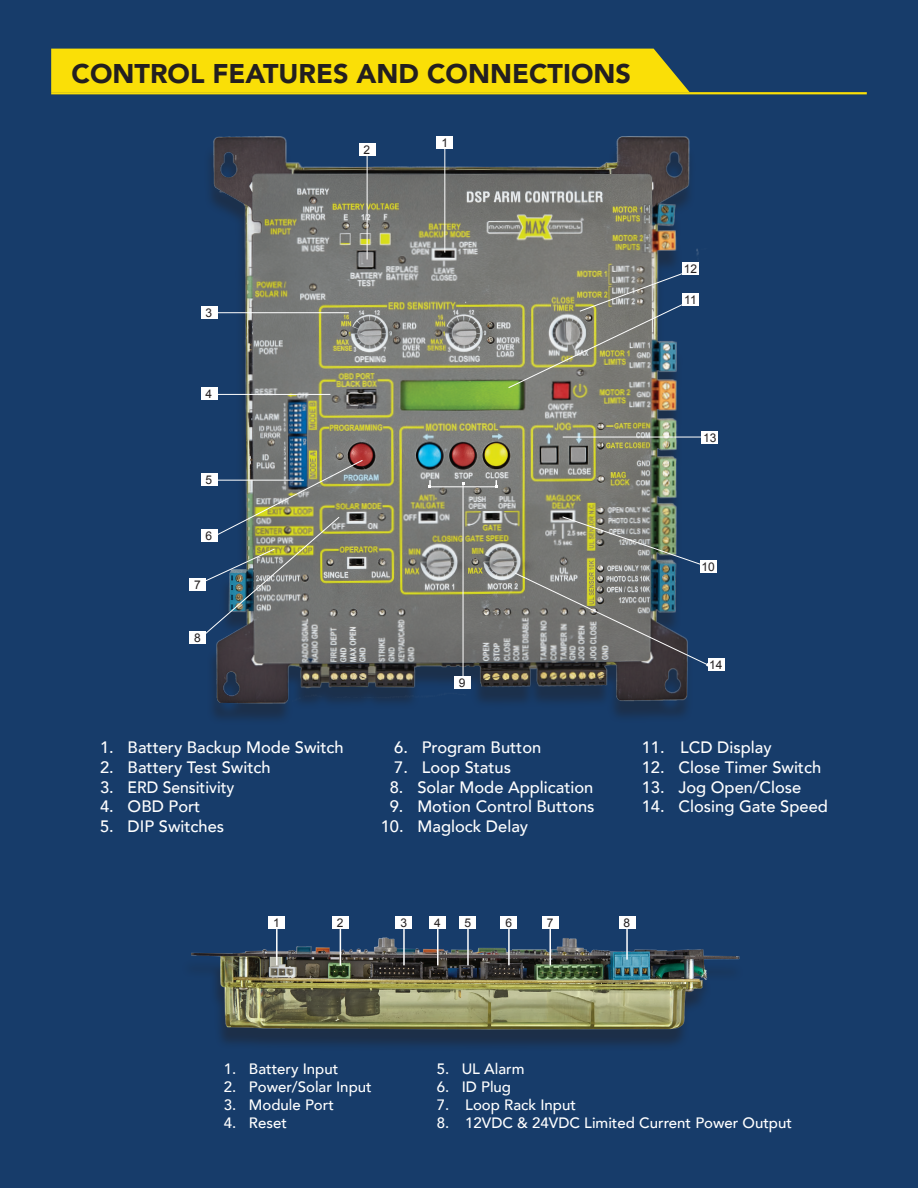
<style>
.page{position:relative;width:918px;height:1188px;background:#173c6a}
.page>*{position:absolute;margin:0;border:0;box-sizing:border-box;transform-origin:0 0}
.t1{font:900 27px "Avenir";color:#231f20}
.t2{font:500 16.5px "Avenir";color:#fff}
.t3{font:500 15px "Avenir";color:#fff}
.t4{font:12px "Arial";color:#231f20}
</style>
<div class="page">
<div style="left:181px;top:944px;width:563px;height:107px;background:#231f20;opacity:.45"></div>
<img style="left:181px;top:933px;width:563px;height:100px">
<div style="left:619px;top:917px;width:16px;height:12px;background:#fff"></div>
<div style="left:542px;top:917px;width:16px;height:12px;background:#fff"></div>
<div style="left:501px;top:917px;width:16px;height:12px;background:#fff"></div>
<div style="left:460px;top:917px;width:16px;height:12px;background:#fff"></div>
<div style="left:396px;top:917px;width:16px;height:12px;background:#fff"></div>
<div style="left:430px;top:917px;width:16px;height:12px;background:#fff"></div>
<div style="left:332px;top:917px;width:17px;height:12px;background:#fff"></div>
<div style="left:269px;top:917px;width:16px;height:12px;background:#fff"></div>
<hr style="left:626px;top:929px;width:2px;height:31px;background:#fff">
<hr style="left:549px;top:929px;width:2px;height:36px;background:#fff">
<hr style="left:508px;top:929px;width:2px;height:36px;background:#fff">
<hr style="left:467px;top:929px;width:2px;height:36px;background:#fff">
<hr style="left:403px;top:929px;width:2px;height:36px;background:#fff">
<hr style="left:437px;top:929px;width:2px;height:36px;background:#fff">
<hr style="left:340px;top:929px;width:1px;height:36px;background:#fff">
<hr style="left:276px;top:929px;width:2px;height:36px;background:#fff">
<div style="left:51px;top:49px;width:639px;height:43px;background:#fadf07"></div>
<hr style="left:51px;top:92px;width:816px;height:2px;background:#fadf07">
<img style="left:201px;top:136px;width:507px;height:580px">
<hr style="left:444px;top:144px;width:1px;height:109px;background:#fff">
<hr style="left:367px;top:151px;width:1px;height:109px;background:#fff">
<hr style="left:211px;top:394px;width:120px;height:1px;background:#fff">
<hr style="left:215px;top:312px;width:134px;height:1px;background:#fff">
<img style="left:199px;top:459px;width:164px;height:181px">
<hr style="left:463px;top:483px;width:1px;height:198px;background:#fff">
<hr style="left:430px;top:486px;width:66px;height:1px;background:#fff">
<svg style="left:495px;top:480px;width:3px;height:8px"></svg>
<svg style="left:428px;top:480px;width:3px;height:8px"></svg>
<div style="left:437px;top:136px;width:16px;height:12px;background:#fff"></div>
<div style="left:359px;top:143px;width:16px;height:12px;background:#fff"></div>
<div style="left:683px;top:293px;width:16px;height:13px;background:#fff"></div>
<div style="left:201px;top:306px;width:16px;height:12px;background:#fff"></div>
<div style="left:201px;top:388px;width:16px;height:12px;background:#fff"></div>
<div style="left:201px;top:473px;width:16px;height:13px;background:#fff"></div>
<div style="left:201px;top:529px;width:16px;height:12px;background:#fff"></div>
<div style="left:190px;top:578px;width:16px;height:13px;background:#fff"></div>
<div style="left:190px;top:632px;width:16px;height:12px;background:#fff"></div>
<div style="left:454px;top:676px;width:17px;height:13px;background:#fff"></div>
<svg style="left:508px;top:269px;width:185px;height:120px"></svg>
<div style="left:683px;top:262px;width:16px;height:13px;background:#fff"></div>
<div style="left:700px;top:561px;width:16px;height:12px;background:#fff"></div>
<div style="left:708px;top:658px;width:16px;height:13px;background:#fff"></div>
<div style="left:702px;top:432px;width:16px;height:12px;background:#fff"></div>
<hr style="left:563px;top:437px;width:141px;height:1px;background:#fff">
<svg style="left:514px;top:516px;width:196px;height:151px"></svg>
<h1 class="t1" style="left:72px;top:50px;width:561px">CONTROL FEATURES AND CONNECTIONS</h1>
<p class="t4" style="left:364px;top:142px;width:8px">2</p>
<p class="t4" style="left:441px;top:135px;width:8px">1</p>
<p class="t4" style="left:206px;top:305px;width:8px">3</p>
<p class="t4" style="left:206px;top:386px;width:8px">4</p>
<p class="t4" style="left:206px;top:472px;width:8px">5</p>
<p class="t4" style="left:206px;top:528px;width:8px">6</p>
<p class="t4" style="left:194px;top:577px;width:8px">7</p>
<p class="t4" style="left:194px;top:630px;width:8px">8</p>
<p class="t2" style="left:100px;top:733px;width:245px">1. Battery Backup Mode Switch</p>
<p class="t2" style="left:100px;top:753px;width:172px">2. Battery Test Switch</p>
<p class="t2" style="left:100px;top:773px;width:136px">3. ERD Sensitivity</p>
<p class="t2" style="left:100px;top:792px;width:102px">4. OBD Port</p>
<p class="t2" style="left:100px;top:812px;width:126px">5. DIP Switches</p>
<p class="t4" style="left:459px;top:675px;width:8px">9</p>
<p class="t2" style="left:394px;top:733px;width:149px">6. Program Button</p>
<p class="t2" style="left:394px;top:753px;width:118px">7. Loop Status</p>
<p class="t2" style="left:390px;top:773px;width:205px">8. Solar Mode Application</p>
<p class="t2" style="left:390px;top:792px;width:206px">9. Motion Control Buttons</p>
<p class="t2" style="left:381px;top:812px;width:149px">10. Maglock Delay</p>
<p class="t4" style="left:684px;top:261px;width:15px">12</p>
<p class="t4" style="left:684px;top:292px;width:14px">11</p>
<p class="t4" style="left:703px;top:430px;width:15px">13</p>
<p class="t4" style="left:701px;top:559px;width:15px">10</p>
<p class="t4" style="left:709px;top:657px;width:15px">14</p>
<p class="t2" style="left:642px;top:733px;width:131px">11. LCD Display</p>
<p class="t2" style="left:642px;top:753px;width:181px">12. Close Timer Switch</p>
<p class="t2" style="left:642px;top:773px;width:161px">13. Jog Open/Close</p>
<p class="t2" style="left:642px;top:792px;width:188px">14. Closing Gate Speed</p>
<p class="t4" style="left:273px;top:915px;width:8px">1</p>
<p class="t4" style="left:337px;top:915px;width:8px">2</p>
<p class="t4" style="left:400px;top:915px;width:8px">3</p>
<p class="t4" style="left:434px;top:915px;width:8px">4</p>
<p class="t4" style="left:464px;top:915px;width:8px">5</p>
<p class="t4" style="left:505px;top:915px;width:8px">6</p>
<p class="t4" style="left:547px;top:915px;width:8px">7</p>
<p class="t4" style="left:624px;top:915px;width:8px">8</p>
<p class="t3" style="left:224px;top:1056px;width:116px">1. Battery Input</p>
<p class="t3" style="left:224px;top:1074px;width:149px">2. Power/Solar Input</p>
<p class="t3" style="left:224px;top:1092px;width:112px">3. Module Port</p>
<p class="t3" style="left:224px;top:1110px;width:65px">4. Reset</p>
<p class="t3" style="left:437px;top:1056px;width:89px">5. UL Alarm</p>
<p class="t3" style="left:437px;top:1074px;width:76px">6. ID Plug</p>
<p class="t3" style="left:437px;top:1092px;width:141px">7. Loop Rack Input</p>
<p class="t3" style="left:437px;top:1110px;width:357px">8. 12VDC &amp; 24VDC Limited Current Power Output</p>
</div>
